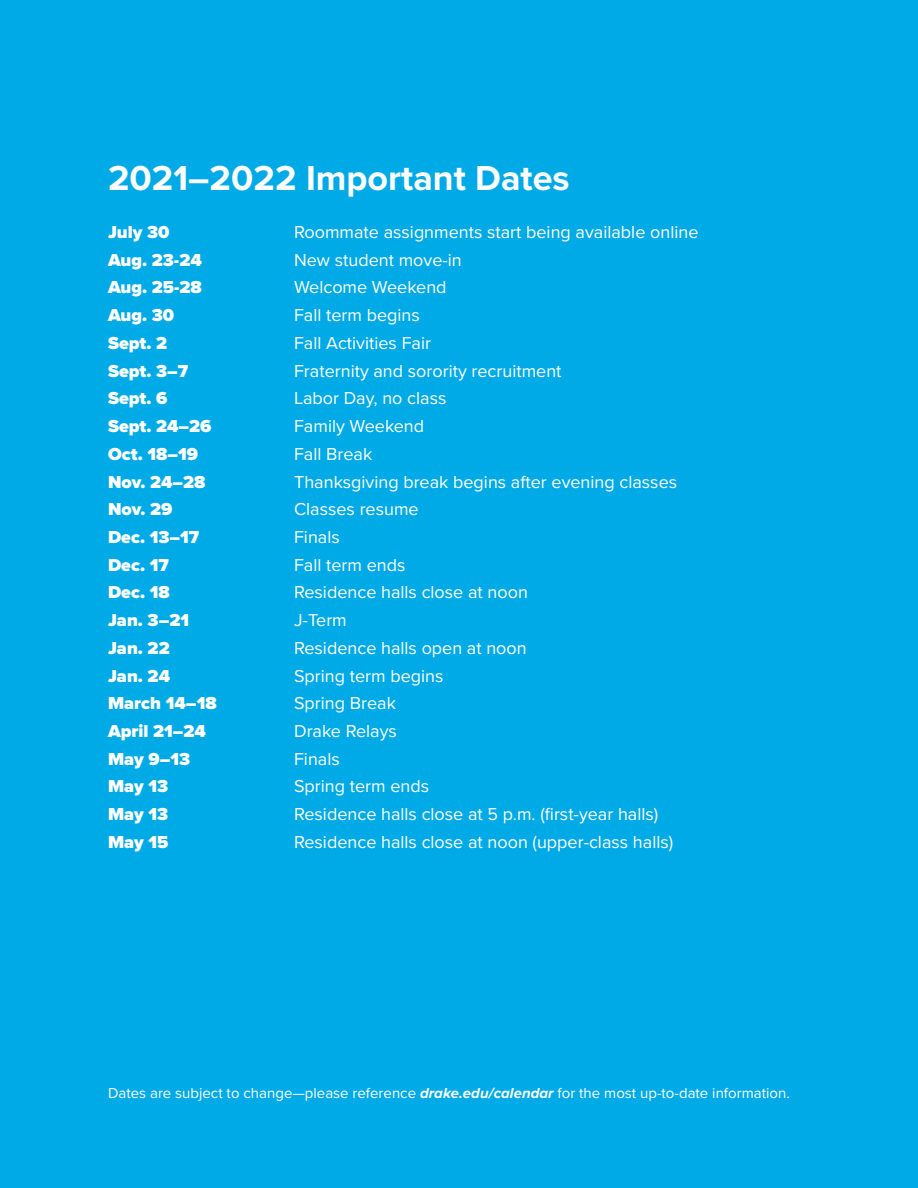
<style>
.page{position:relative;width:918px;height:1188px;background:#00aae7}
.page>*{position:absolute;margin:0;border:0;box-sizing:border-box;transform-origin:0 0}
.t1{font:700 36px "Proxima Nova";color:#fff}
.t2{font:18px "Proxima Nova";color:#fff}
.t3{font:900 18px "Proxima Nova";color:#fff}
.t4{font:15px "Proxima Nova";color:#fff}
.s1{font-weight:700;font-style:italic}
</style>
<div class="page">
<h1 class="t1" style="left:108px;top:152px;width:463px">2021–2022 Important Dates</h1>
<p class="t3" style="left:108px;top:219px;width:63px">July 30</p>
<p class="t2" style="left:294px;top:219px;width:406px">Roommate assignments start being available online</p>
<p class="t3" style="left:108px;top:246px;width:95px">Aug. 23-24</p>
<p class="t2" style="left:294px;top:246px;width:169px">New student move-in</p>
<p class="t3" style="left:108px;top:274px;width:95px">Aug. 25-28</p>
<p class="t2" style="left:294px;top:274px;width:154px">Welcome Weekend</p>
<p class="t3" style="left:108px;top:302px;width:68px">Aug. 30</p>
<p class="t2" style="left:294px;top:302px;width:127px">Fall term begins</p>
<p class="t3" style="left:108px;top:330px;width:61px">Sept. 2</p>
<p class="t2" style="left:294px;top:330px;width:138px">Fall Activities Fair</p>
<p class="t3" style="left:108px;top:357px;width:82px">Sept. 3–7</p>
<p class="t2" style="left:294px;top:357px;width:269px">Fraternity and sorority recruitment</p>
<p class="t3" style="left:108px;top:385px;width:61px">Sept. 6</p>
<p class="t2" style="left:294px;top:385px;width:154px">Labor Day, no class</p>
<p class="t3" style="left:108px;top:413px;width:105px">Sept. 24–26</p>
<p class="t2" style="left:294px;top:413px;width:132px">Family Weekend</p>
<p class="t3" style="left:108px;top:440px;width:92px">Oct. 18–19</p>
<p class="t2" style="left:294px;top:440px;width:80px">Fall Break</p>
<p class="t3" style="left:108px;top:468px;width:99px">Nov. 24–28</p>
<p class="t2" style="left:294px;top:468px;width:385px">Thanksgiving break begins after evening classes</p>
<p class="t3" style="left:108px;top:496px;width:66px">Nov. 29</p>
<p class="t2" style="left:294px;top:496px;width:126px">Classes resume</p>
<p class="t3" style="left:108px;top:524px;width:93px">Dec. 13–17</p>
<p class="t2" style="left:294px;top:524px;width:47px">Finals</p>
<p class="t3" style="left:108px;top:551px;width:62px">Dec. 17</p>
<p class="t2" style="left:294px;top:551px;width:113px">Fall term ends</p>
<p class="t3" style="left:108px;top:579px;width:63px">Dec. 18</p>
<p class="t2" style="left:294px;top:579px;width:235px">Residence halls close at noon</p>
<p class="t3" style="left:108px;top:607px;width:83px">Jan. 3–21</p>
<p class="t2" style="left:294px;top:607px;width:54px">J-Term</p>
<p class="t3" style="left:108px;top:634px;width:63px">Jan. 22</p>
<p class="t2" style="left:294px;top:634px;width:234px">Residence halls open at noon</p>
<p class="t3" style="left:108px;top:662px;width:64px">Jan. 24</p>
<p class="t2" style="left:294px;top:662px;width:151px">Spring term begins</p>
<p class="t3" style="left:108px;top:690px;width:110px">March 14–18</p>
<p class="t2" style="left:294px;top:690px;width:103px">Spring Break</p>
<p class="t3" style="left:108px;top:718px;width:100px">April 21–24</p>
<p class="t2" style="left:294px;top:718px;width:104px">Drake Relays</p>
<p class="t3" style="left:108px;top:745px;width:84px">May 9–13</p>
<p class="t2" style="left:294px;top:745px;width:47px">Finals</p>
<p class="t3" style="left:108px;top:773px;width:62px">May 13</p>
<p class="t2" style="left:294px;top:773px;width:137px">Spring term ends</p>
<p class="t3" style="left:108px;top:801px;width:62px">May 13</p>
<p class="t2" style="left:294px;top:801px;width:366px">Residence halls close at 5 p.m. (first-year halls)</p>
<p class="t3" style="left:108px;top:828px;width:62px">May 15</p>
<p class="t2" style="left:294px;top:828px;width:381px">Residence halls close at noon (upper-class halls)</p>
<p class="t4" style="left:108px;top:1082px;width:683px">Dates are subject to change—please reference <span class="s1">drake.edu/calendar</span> for the most up-to-date information.</p>
</div>
